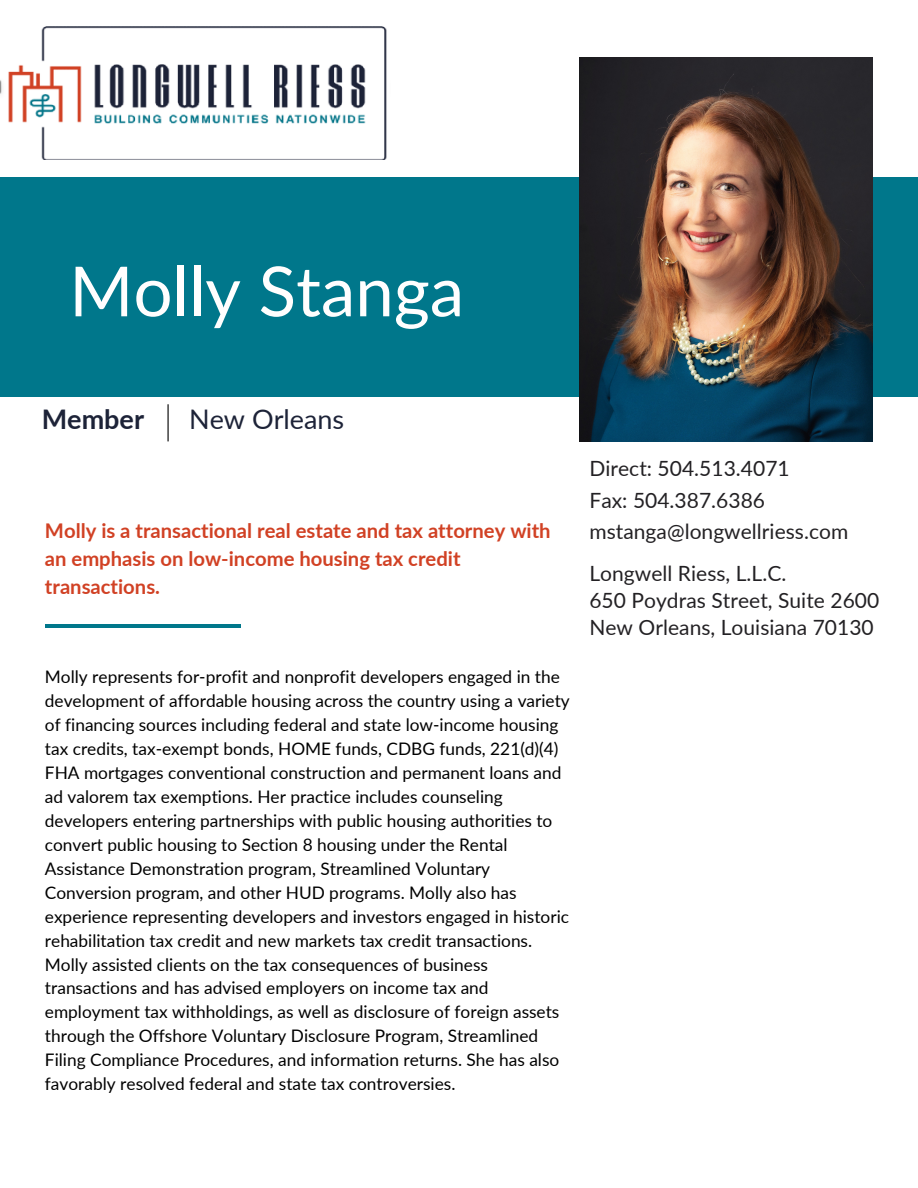
<style>
.page{position:relative;width:918px;height:1188px;background:#fff}
.page>*{position:absolute;margin:0;border:0;box-sizing:border-box;transform-origin:0 0}
.t1{font:69.15px "Lato";color:#fffefe}
.t2{font:27px "Lato";color:#1d2338}
.t3{font:700 27px "Lato";color:#1d2338}
.t4{font:21px/31.5px "Lato";color:#232124}
.t5{font:700 20.25px/28.2px "Lato";color:#d14124}
.t6{font:17.25px/24px "Lato";color:#000}
</style>
<div class="page">
<div style="left:0;top:177px;width:918px;height:220px;background:#00778b"></div>
<img style="left:580px;top:57px;width:292px;height:385px">
<hr style="left:168px;top:404px;width:1px;height:37px;background:#000">
<hr style="left:45px;top:624px;width:195px;height:4px;background:#00778b">
<img style="left:0;top:26px;width:387px;height:134px">
<h1 class="t1" style="left:69px;top:248px;width:396px">Molly Stanga</h1>
<h2 class="t3" style="left:42px;top:403px;width:104px">Member</h2>
<h2 class="t2" style="left:189px;top:403px;width:157px">New Orleans</h2>
<p class="t5" style="left:45px;top:516px;width:507px">Molly is a transactional real estate and tax attorney with an emphasis on low-income housing tax credit transactions.</p>
<p class="t6" style="left:45px;top:664px;width:526px">Molly represents for-profit and nonprofit developers engaged in the development of affordable housing across the country using a variety of financing sources including federal and state low-income housing tax credits, tax-exempt bonds, HOME funds, CDBG funds, 221(d)(4)<br>FHA mortgages conventional construction and permanent loans and ad valorem tax exemptions. Her practice includes counseling developers entering partnerships with public housing authorities to convert public housing to Section 8 housing under the Rental Assistance Demonstration program, Streamlined Voluntary Conversion program, and other HUD programs. Molly also has experience representing developers and investors engaged in historic rehabilitation tax credit and new markets tax credit transactions.<br>Molly assisted clients on the tax consequences of business transactions and has advised employers on income tax and employment tax withholdings, as well as disclosure of foreign assets through the Offshore Voluntary Disclosure Program, Streamlined Filing Compliance Procedures, and information returns. She has also favorably resolved federal and state tax controversies.</p>
<p class="t4" style="left:589px;top:452px;width:260px">Direct: 504.513.4071<br>Fax: 504.387.6386 mstanga@longwellriess.com</p>
<p class="t4" style="left:589px;top:559px;width:291px;line-height:27px">Longwell Riess, L.L.C.<br>650 Poydras Street, Suite 2600<br>New Orleans, Louisiana 70130</p>
</div>
